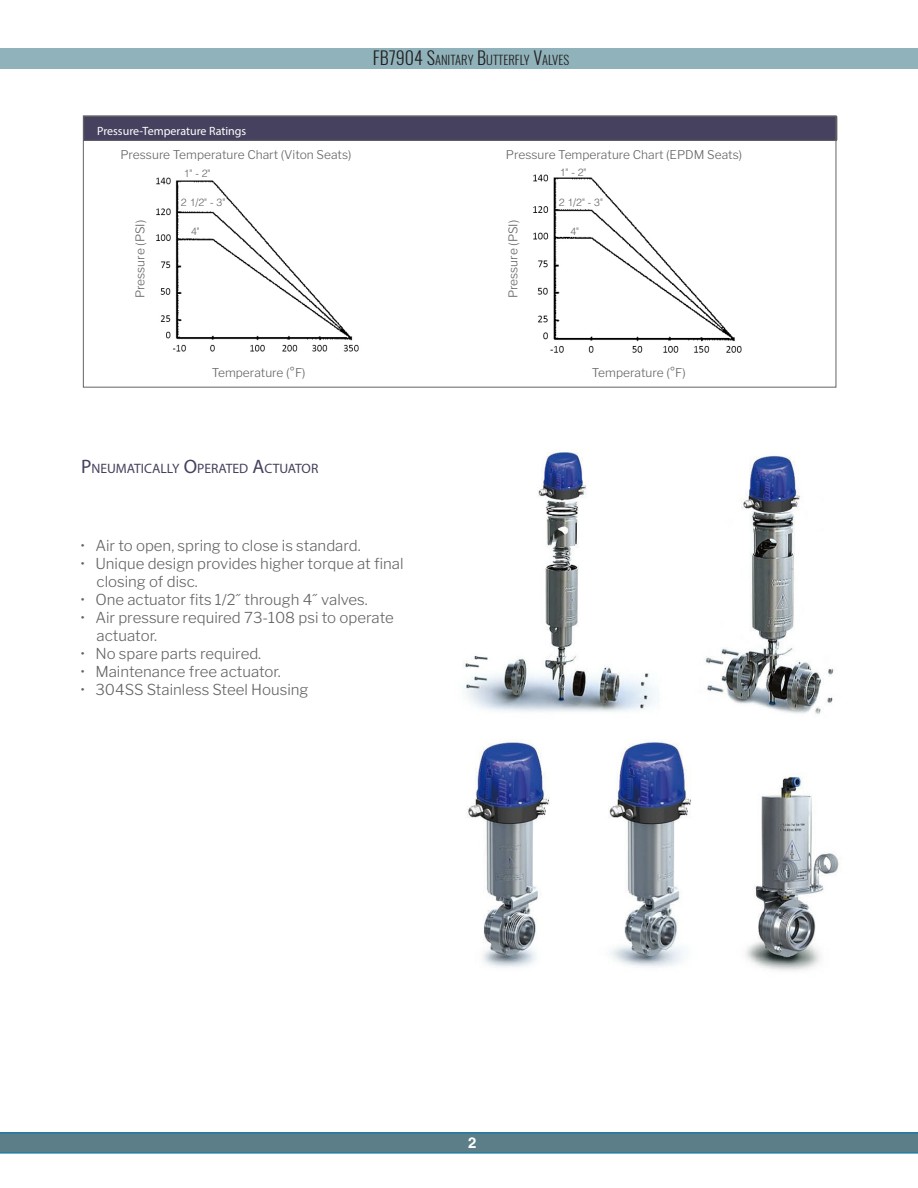
<style>
.page{position:relative;width:918px;height:1188px;background:#fff}
.page>*{position:absolute;margin:0;border:0;box-sizing:border-box;transform-origin:0 0}
.t1{font:300 15px/18px "Libre Franklin";color:#636366}
.t2{font:700 15px "Helvetica LT Std";color:#fff}
.t3{font:13.65px "Myriad Pro";color:#45415e}
.t4{font:300 12.6px "Oswald";color:#231f20}
.t5{font:300 12px "Libre Franklin";color:#636366}
.t6{font:12px "Myriad Pro";color:#fff}
.t7{font:300 10.5px "Helvetica LT Std";color:#636366}
.s1{font-size:18px}
.s2{font-size:19.5px}
</style>
<div class="page">
<div style="left:84px;top:116px;width:753px;height:24px;background:#45415e"></div>
<hr style="left:84px;top:116px;width:753px;height:1px;background:#636366">
<svg style="left:837px;top:116px;width:1px;height:24px"></svg>
<hr style="left:84px;top:140px;width:753px;height:1px;background:#636366">
<img style="left:156px;top:177px;width:203px;height:175px">
<div style="left:0;top:48px;width:918px;height:21px;background:#90b3bb"></div>
<svg style="left:0;top:1133px;width:918px;height:20px;background:#577d89"></svg>
<img style="left:533px;top:174px;width:209px;height:179px">
<img style="left:464px;top:452px;width:375px;height:519px">
<p class="t6" style="left:97px;top:124px;width:151px">Pressure-Temperature Ratings</p>
<p class="t4" style="left:373px;top:48px;width:197px"><span class="s1">FB7904 S</span>ANITARY <span class="s1">B</span>UTTERFLY <span class="s1">V</span>ALVES</p>
<p class="t5" style="left:120px;top:147px;width:233px">Pressure Temperature Chart (Viton Seats)</p>
<p class="t5" style="left:506px;top:147px;width:238px">Pressure Temperature Chart (EPDM Seats)</p>
<p class="t7" style="left:184px;top:167px;width:28px">1" - 2"</p>
<p class="t7" style="left:560px;top:165px;width:28px">1" - 2"</p>
<p class="t7" style="left:559px;top:196px;width:46px">2 1/2" - 3"</p>
<p class="t7" style="left:570px;top:225px;width:10px">4"</p>
<p class="t7" style="left:181px;top:196px;width:46px">2 1/2" - 3"</p>
<p class="t5" style="left:133px;top:298px;width:80px;rotate:-90deg">Pressure (PSI)</p>
<p class="t5" style="left:506px;top:298px;width:80px;rotate:-90deg">Pressure (PSI)</p>
<p class="t7" style="left:191px;top:225px;width:10px">4"</p>
<p class="t5" style="left:212px;top:365px;width:95px">Temperature (°F)</p>
<p class="t5" style="left:592px;top:365px;width:95px">Temperature (°F)</p>
<p class="t3" style="left:81px;top:460px;width:239px"><span class="s2">P</span>NEUMATICALLY <span class="s2">O</span>PERATED <span class="s2">A</span>CTUATOR</p>
<p class="t1" style="left:80px;top:537px;width:282px">• Air to open, spring to close is standard.</p>
<p class="t1" style="left:97px;top:555px;width:308px;text-indent:-16px">• Unique design provides higher torque at final closing of disc.</p>
<p class="t1" style="left:80px;top:591px;width:289px">• One actuator fits 1/2˝ through 4˝ valves.</p>
<p class="t1" style="left:97px;top:609px;width:299px;text-indent:-16px">• Air pressure required 73-108 psi to operate actuator.</p>
<p class="t1" style="left:80px;top:645px;width:182px">• No spare parts required.</p>
<p class="t1" style="left:80px;top:663px;width:202px">• Maintenance free actuator.</p>
<p class="t1" style="left:80px;top:681px;width:230px">• 304SS Stainless Steel Housing</p>
<p class="t2" style="left:468px;top:1134px;width:10px">2</p>
</div>
